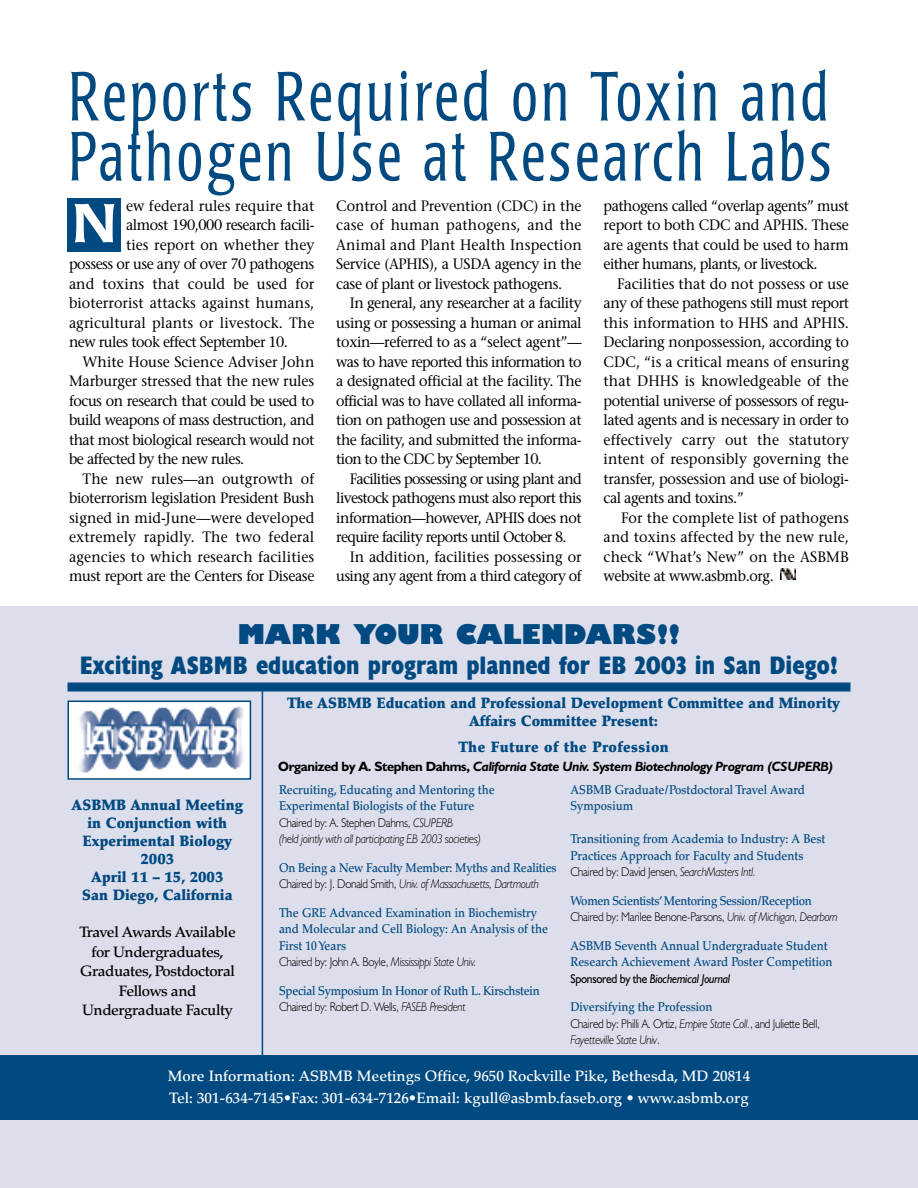
<style>
.page{position:relative;width:918px;height:1188px;background:#fff}
.page>*{position:absolute;margin:0;border:0;box-sizing:border-box;transform-origin:0 0}
.t1{font:300 condensed 69px/60px "Poppl Laudatio";letter-spacing:.075em;color:#004a81;scale:.85 1}
.t2{font:500 54px "Poppl Laudatio";color:#fff;scale:1.1 1}
.t3{font:800 27px "Humanist 521 BT";color:#004a81}
.t4{font:700 condensed 25.5px "Humanist 521 BT Xtra";color:#004a81}
.t5{font:15px/19.5px "Stone Serif";letter-spacing:-.025em;color:#000;text-align:justify;scale:.95 1}
.t6{font:15px "Stone Serif";letter-spacing:.005em;color:#000;scale:.95 1}
.t7{font:900 15px/18px "Palatino";color:#004a81;text-align:center;scale:.95 1}
.t8{font:500 15px/22.5px "Palatino";color:#fff}
.t9{font:15px "Stone Serif";letter-spacing:-.045em;color:#000;scale:.95 1}
.t10{font:500 15px/19.5px "Palatino";letter-spacing:-.025em;color:#000;text-align:center}
.t11{font:15px "Stone Serif";letter-spacing:.01em;color:#000;scale:.95 1}
.t12{font:15px "Stone Serif";color:#000;scale:.95 1}
.t13{font:15px "Stone Serif";letter-spacing:-.005em;color:#000;scale:.95 1}
.t14{font:900 15px "Palatino";letter-spacing:.03em;color:#004a81;scale:.95 1}
.t15{font:italic 700 13.5px "Humanist 521 BT";letter-spacing:-.025em;color:#000}
.t16{font:500 12.75px/16.5px "Palatino";color:#004a81;scale:.9 1}
.t17{font:300 12.75px/16.5px "Humanist 521 BT";letter-spacing:-.025em;color:#000;scale:.9 1}
.t18{font:italic 300 12.75px/16.5px "Humanist 521 BT";letter-spacing:-.025em;color:#000;scale:.9 1}
.t19{font:500 12.75px "Palatino";letter-spacing:-.02em;color:#004a81;scale:.9 1}
.t20{font:500 12.75px "Palatino";letter-spacing:-.025em;color:#004a81;scale:.9 1}
.t21{font:italic 12.75px "Humanist 521 BT";letter-spacing:-.025em;color:#000;scale:.9 1}
.s1{font-style:normal}
.s2{font-style:italic}
</style>
<div class="page">
<img style="left:781px;top:569px;width:15px;height:10px">
<div style="left:68px;top:198px;width:54px;height:54px;background:#004a81"></div>
<div style="left:0;top:606px;width:918px;height:582px;background:#dddeeb"></div>
<hr style="left:262px;top:691px;width:1px;height:400px;background:#004a81">
<div style="left:68px;top:682px;width:782px;height:10px;background:#004a81"></div>
<div style="left:0;top:1055px;width:918px;height:64px;background:#004a81"></div>
<img style="left:71px;top:704px;width:177px;height:73px">
<div style="left:68px;top:701px;width:183px;height:79px;border:2px solid #004a81"></div>
<h1 class="t1" style="left:69px;top:72px;width:899px">Reports Required on Toxin and<br>Pathogen Use at Research Labs</h1>
<p class="t6" style="left:126px;top:200px;width:200px">ew federal rules require that</p>
<p class="t5" style="left:126px;top:217px;width:200px">almost 190,000 research facili-</p>
<p class="t6" style="left:126px;top:239px;width:200px">ties report on whether they</p>
<p class="t5" style="left:69px;top:256px;width:260px">possess or use any of over 70 pathogens</p>
<p class="t6" style="left:69px;top:278px;width:260px">and toxins that could be used for</p>
<p class="t6" style="left:69px;top:297px;width:260px">bioterrorist attacks against humans,</p>
<p class="t6" style="left:69px;top:317px;width:260px">agricultural plants or livestock. The</p>
<p class="t5" style="left:69px;top:334px;width:232px">new rules took effect September 10.</p>
<p class="t6" style="left:83px;top:356px;width:246px">White House Science Adviser John</p>
<p class="t13" style="left:69px;top:375px;width:260px">Marburger stressed that the new rules</p>
<p class="t5" style="left:69px;top:392px;width:260px">focus on research that could be used to</p>
<p class="t5" style="left:69px;top:412px;width:260px">build weapons of mass destruction, and</p>
<p class="t5" style="left:69px;top:431px;width:260px">that most biological research would not</p>
<p class="t5" style="left:69px;top:451px;width:186px">be affected by the new rules.</p>
<p class="t11" style="left:83px;top:473px;width:246px">The new rules—an outgrowth of</p>
<p class="t5" style="left:69px;top:490px;width:260px">bioterrorism legislation President Bush</p>
<p class="t6" style="left:69px;top:512px;width:260px">signed in mid-June—were developed</p>
<p class="t11" style="left:69px;top:531px;width:260px">extremely rapidly. The two federal</p>
<p class="t11" style="left:69px;top:551px;width:260px">agencies to which research facilities</p>
<p class="t5" style="left:69px;top:568px;width:260px">must report are the Centers for Disease</p>
<h2 class="t2" style="left:72px;top:201px;width:42px">N</h2>
<p class="t5" style="left:336px;top:197px;width:260px">Control and Prevention (CDC) in the case of human pathogens, and the Animal and Plant Health Inspection Service (APHIS), a USDA agency in the case of plant or livestock pathogens.</p>
<p class="t5" style="left:336px;top:295px;width:260px;text-indent:14px">In general, any researcher at a facility using or possessing a human or animal toxin—referred to as a “select agent”— was to have reported this information to a designated official at the facility. The official was to have collated all informa&shy;tion on pathogen use and possession at the facility, and submitted the informa&shy;tion to the CDC by September 10.</p>
<p class="t9" style="left:350px;top:473px;width:246px">Facilities possessing or using plant and</p>
<p class="t9" style="left:336px;top:492px;width:260px">livestock pathogens must also report this</p>
<p class="t5" style="left:336px;top:509px;width:260px">information—however, APHIS does not</p>
<p class="t9" style="left:336px;top:531px;width:244px">require facility reports until October 8.</p>
<p class="t12" style="left:350px;top:551px;width:246px">In addition, facilities possessing or</p>
<p class="t5" style="left:336px;top:568px;width:260px">using any agent from a third category of</p>
<p class="t5" style="left:604px;top:197px;width:260px">pathogens called “overlap agents” must report to both CDC and APHIS. These are agents that could be used to harm either humans, plants, or livestock.</p>
<p class="t5" style="left:604px;top:275px;width:260px;text-indent:14px">Facilities that do not possess or use any of these pathogens still must report this information to HHS and APHIS.<br>Declaring nonpossession, according to CDC, “is a critical means of ensuring that DHHS is knowledgeable of the potential universe of possessors of regu&shy;lated agents and is necessary in order to effectively carry out the statutory intent of responsibly governing the transfer, possession and use of biologi&shy;cal agents and toxins.”</p>
<p class="t5" style="left:604px;top:509px;width:260px;text-indent:18px">For the complete list of pathogens and toxins affected by the new rule, check “What’s New” on the ASBMB website at www.asbmb.org.</p>
<h3 class="t3" style="left:238px;top:624px;width:444px">MARK YOUR CALENDARS!!</h3>
<h3 class="t4" style="left:80px;top:655px;width:760px">Exciting ASBMB education program planned for EB 2003 in San Diego!</h3>
<p class="t7" style="left:72px;top:797px;width:182px">ASBMB Annual Meeting in Conjunction with<br>Experimental Biology<br>2003<br>April 11 – 15, 2003<br>San Diego, California</p>
<p class="t10" style="left:79px;top:924px;width:158px">Travel Awards Available for Undergraduates,<br>Graduates, Postdoctoral<br>Fellows and<br>Undergraduate Faculty</p>
<p class="t7" style="left:287px;top:696px;width:584px">The ASBMB Education and Professional Development Committee and Minority<br>Affairs Committee Present:</p>
<p class="t14" style="left:458px;top:741px;width:223px">The Future of the Profession</p>
<p class="t15" style="left:278px;top:762px;width:557px"><span class="s1">Organized by A. Stephen Dahms,</span> California State Univ. System Biotechnology Program (CSUPERB)</p>
<p class="t16" style="left:279px;top:783px;width:241px">Recruiting, Educating and Mentoring the<br>Experimental Biologists of the Future</p>
<p class="t18" style="left:279px;top:816px;width:226px"><span class="s1">Chaired by: A. Stephen Dahms,</span> CSUPERB<br>(held jointly with all participating EB 2003 societies)</p>
<p class="t16" style="left:279px;top:861px;width:310px">On Being a New Faculty Member: Myths and Realities</p>
<p class="t18" style="left:279px;top:877px;width:290px"><span class="s1">Chaired by: J. Donald Smith,</span> Univ. of Massachusetts, Dartmouth</p>
<p class="t16" style="left:279px;top:906px;width:300px">The GRE Advanced Examination in Biochemistry and Molecular and Cell Biology: An Analysis of the<br>First 10 Years</p>
<p class="t17" style="left:279px;top:955px;width:221px">Chaired by: John A. Boyle, <span class="s2">Mississippi State Univ.</span></p>
<p class="t19" style="left:279px;top:986px;width:291px">Special Symposium In Honor of Ruth L. Kirschstein</p>
<p class="t17" style="left:279px;top:1000px;width:209px">Chaired by: Robert D. Wells, <span class="s2">FASEB President</span></p>
<p class="t16" style="left:570px;top:783px;width:262px">ASBMB Graduate/Postdoctoral Travel Award<br>Symposium</p>
<p class="t16" style="left:570px;top:832px;width:285px">Transitioning from Academia to Industry: A Best<br>Practices Approach for Faculty and Students</p>
<p class="t17" style="left:570px;top:865px;width:208px">Chaired by: David Jensen, <span class="s2">SearchMasters Intl.</span></p>
<p class="t20" style="left:570px;top:896px;width:270px">Women Scientists’Mentoring Session/Reception</p>
<p class="t17" style="left:570px;top:910px;width:298px">Chaired by: Marilee Benone-Parsons, <span class="s2">Univ. of Michigan, Dearborn</span></p>
<p class="t16" style="left:570px;top:939px;width:293px">ASBMB Seventh Annual Undergraduate Student<br>Research Achievement Award Poster Competition</p>
<p class="t21" style="left:570px;top:974px;width:179px"><span class="s1">Sponsored by the</span> Biochemical Journal</p>
<p class="t16" style="left:570px;top:1000px;width:159px">Diversifying the Profession</p>
<p class="t17" style="left:570px;top:1017px;width:279px">Chaired by: Philli A. Ortiz, <span class="s2">Empire State Coll.</span>, and Juliette Bell,<br><span class="s2">Fayetteville State Univ</span>.</p>
<p class="t8" style="left:168px;top:1066px;width:584px">More Information: ASBMB Meetings Office, 9650 Rockville Pike, Bethesda, MD 20814<br>Tel: 301-634-7145•Fax: 301-634-7126•Email: kgull@asbmb.faseb.org • www.asbmb.org</p>
</div>
